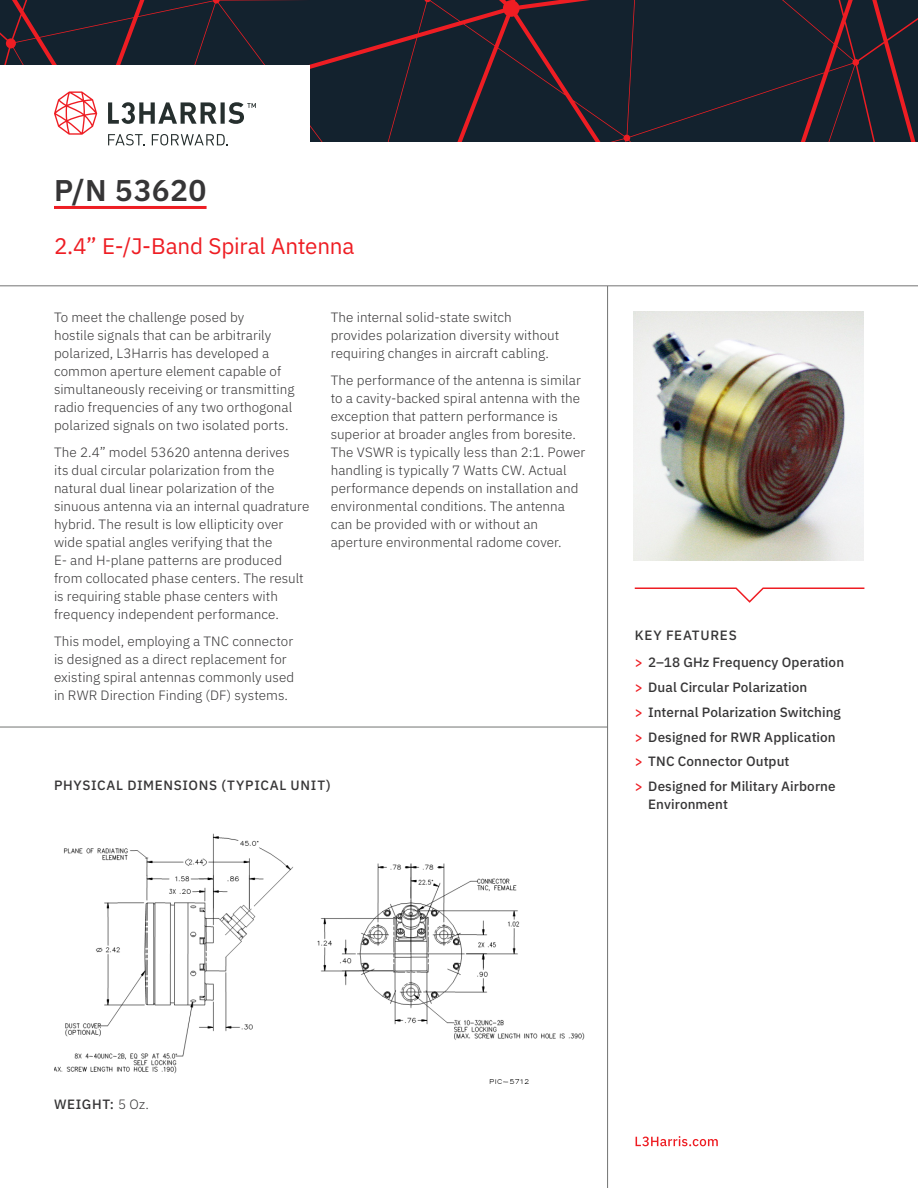
<style>
.page{position:relative;width:918px;height:1188px;background:#fff}
.page>*{position:absolute;margin:0;border:0;box-sizing:border-box;transform-origin:0 0}
.H1___Plex_Sans_20pt{font:600 30px "IBM Plex Sans";letter-spacing:.01em;color:#363536}
.H2__RED____Plex_Sans{font:22.5px "IBM Plex Sans";letter-spacing:-.01em;color:#ee1d23}
.BODY___Plex_Sans_Lig{font:300 13.5px/18px "IBM Plex Sans";letter-spacing:.005em;color:#363536}
.H3__0_0_0_93____Plex{font:500 13.5px/18px "IBM Plex Sans";letter-spacing:.01em;color:#363536}
.H3__0_0_0_93____Plex-2{font:500 13.5px "IBM Plex Sans";letter-spacing:.05em;color:#363536}
.H3__0_0_0_93____Plex-3{font:500 13.5px "IBM Plex Sans";letter-spacing:.055em;color:#363536}
.s1{color:#ee1d23}
.s2{font-weight:300}
</style>
<div class="page">
<hr style="left:54px;top:206px;width:153px;height:3px;background:#ee1d23">
<svg style="left:636px;top:1136px;width:82px;height:10px"></svg>
<hr style="left:0;top:727px;width:608px;height:1px;background:#737473">
<img style="left:55px;top:833px;width:530px;height:251px">
<svg style="left:634px;top:587px;width:231px;height:16px"></svg>
<hr style="left:607px;top:286px;width:1px;height:902px;background:#737473">
<hr style="left:0;top:286px;width:918px;height:1px;background:#737473">
<img style="left:634px;top:311px;width:230px;height:249px">
<svg style="left:0;top:0;width:918px;height:142px;background:#1e212d"></svg>
<div style="left:0;top:65px;width:310px;height:89px;background:#fff"></div>
<svg style="left:54px;top:91px;width:43px;height:44px"></svg>
<svg style="left:108px;top:134px;width:37px;height:11px"></svg>
<svg style="left:152px;top:134px;width:76px;height:11px"></svg>
<svg style="left:108px;top:102px;width:148px;height:22px"></svg>
<p class="H1___Plex_Sans_20pt" style="left:54px;top:167px;width:154px">P/N 53620</p>
<p class="H2__RED____Plex_Sans" style="left:54px;top:229px;width:302px">2.4” E-/J-Band Spiral Antenna</p>
<p class="BODY___Plex_Sans_Lig" style="left:54px;top:307px;width:242px">To meet the challenge posed by<br>hostile signals that can be arbitrarily polarized, L3Harris has developed a common aperture element capable of simultaneously receiving or transmitting radio frequencies of any two orthogonal polarized signals on two isolated ports.</p>
<p class="BODY___Plex_Sans_Lig" style="left:54px;top:442px;width:257px">The 2.4” model 53620 antenna derives<br>its dual circular polarization from the natural dual linear polarization of the sinuous antenna via an internal quadrature hybrid. The result is low ellipticity over wide spatial angles verifying that the<br>E- and H-plane patterns are produced from collocated phase centers. The result is requiring stable phase centers with frequency independent performance.</p>
<p class="BODY___Plex_Sans_Lig" style="left:54px;top:631px;width:242px">This model, employing a TNC connector is designed as a direct replacement for existing spiral antennas commonly used in RWR Direction Finding (DF) systems.</p>
<p class="BODY___Plex_Sans_Lig" style="left:331px;top:307px;width:230px">The internal solid-state switch provides polarization diversity without requiring changes in aircraft cabling.</p>
<p class="BODY___Plex_Sans_Lig" style="left:331px;top:370px;width:256px">The performance of the antenna is similar to a cavity-backed spiral antenna with the exception that pattern performance is superior at broader angles from boresite.<br>The VSWR is typically less than 2:1. Power handling is typically 7 Watts CW. Actual performance depends on installation and environmental conditions. The antenna can be provided with or without an aperture environmental radome cover.</p>
<p class="H3__0_0_0_93____Plex-2" style="left:54px;top:775px;width:278px">PHYSICAL DIMENSIONS (TYPICAL UNIT)</p>
<p class="H3__0_0_0_93____Plex-3" style="left:635px;top:625px;width:104px">KEY FEATURES</p>
<p class="H3__0_0_0_93____Plex" style="left:635px;top:652px;width:211px"><span class="s1">&gt;</span> 2–18 GHz Frequency Operation</p>
<p class="H3__0_0_0_93____Plex" style="left:635px;top:677px;width:174px"><span class="s1">&gt;</span> Dual Circular Polarization</p>
<p class="H3__0_0_0_93____Plex" style="left:635px;top:702px;width:208px"><span class="s1">&gt;</span> Internal Polarization Switching</p>
<p class="H3__0_0_0_93____Plex" style="left:635px;top:727px;width:203px"><span class="s1">&gt;</span> Designed for RWR Application</p>
<p class="H3__0_0_0_93____Plex" style="left:635px;top:751px;width:156px"><span class="s1">&gt;</span> TNC Connector Output</p>
<p class="H3__0_0_0_93____Plex" style="left:648px;top:776px;width:189px;text-indent:-14px"><span class="s1">&gt;</span> Designed for Military Airborne<br>Environment</p>
<p class="H3__0_0_0_93____Plex" style="left:54px;top:1094px;width:96px">WEIGHT: <span class="s2">5 Oz.</span></p>
</div>
